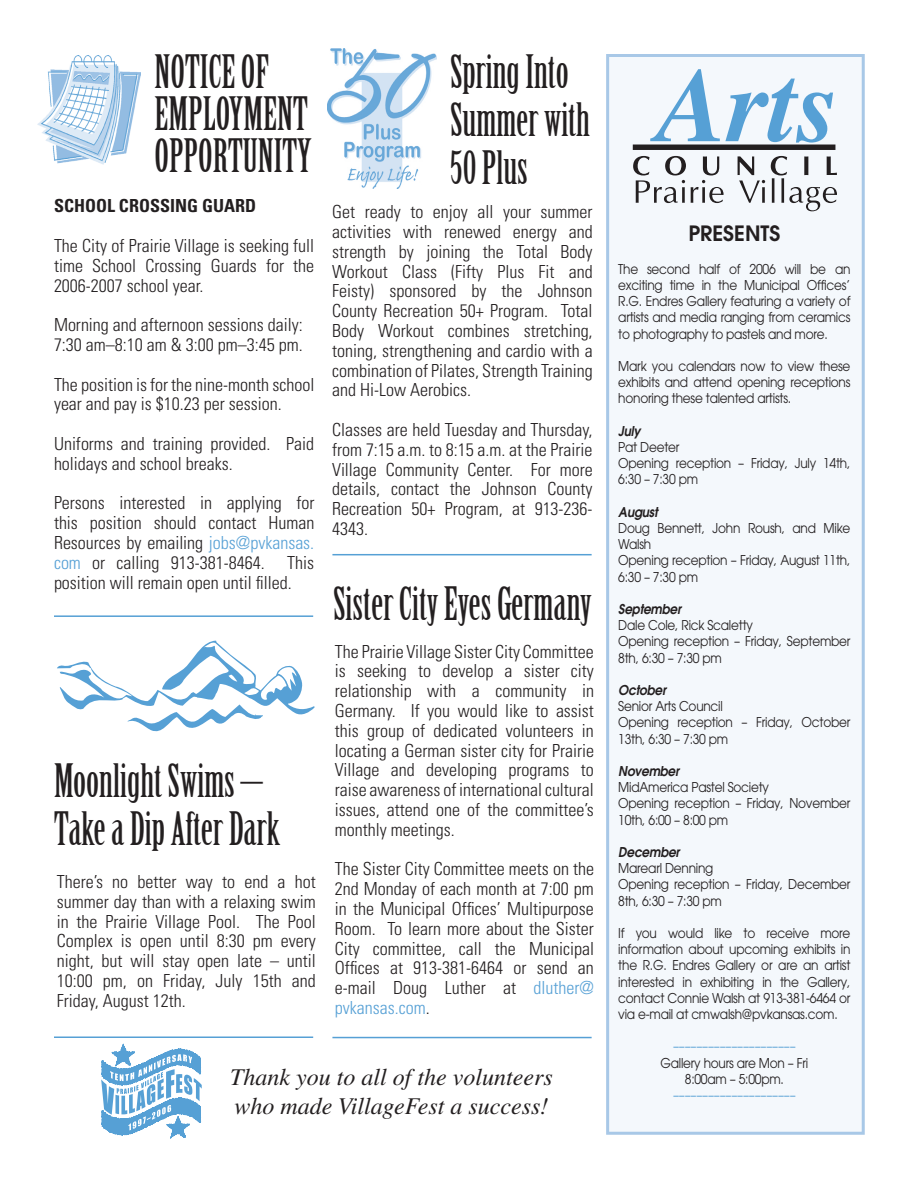
<style>
.page{position:relative;width:918px;height:1188px;background:#fff}
.page>*{position:absolute;margin:0;border:0;box-sizing:border-box;transform-origin:0 0}
.t1{font:45px/48px "Birch";color:#231f20}
.t2{font:italic 24px/28.8px "Times";color:#231f20}
.t3{font:600 21px "Avant Garde";color:#231f20}
.t4{font:300 condensed 18px/19.8px "Univers";color:#231f20;text-align:justify}
.t5{font:700 condensed 18px "Univers";color:#231f20}
.t6{font:13.5px/16.2px "Avant Garde";letter-spacing:-.02em;color:#231f20;scale:.9 1}
.t7{font:italic 600 13.5px "Avant Garde";letter-spacing:-.02em;color:#231f20;scale:.9 1}
.t8{font:13.5px "Avant Garde";color:#56a0d5;scale:.9 1}
.s1{color:#56a0d5}
</style>
<div class="page">
<div style="left:608px;top:56px;width:255px;height:1077px;background:#f4f8fc"></div>
<div style="left:606px;top:54px;width:259px;height:1081px;border:3px solid #a8c8e7"></div>
<svg style="left:650px;top:69px;width:183px;height:74px"></svg>
<svg style="left:633px;top:156px;width:91px;height:47px"></svg>
<svg style="left:738px;top:156px;width:27px;height:47px"></svg>
<svg style="left:771px;top:156px;width:66px;height:55px"></svg>
<div style="left:633px;top:145px;width:202px;height:5px;background:#231f20"></div>
<img style="left:38px;top:56px;width:103px;height:109px">
<hr style="left:54px;top:615px;width:259px;height:2px;background:#56a0d5">
<hr style="left:332px;top:554px;width:260px;height:1px;background:#56a0d5">
<img style="left:327px;top:49px;width:109px;height:139px">
<hr style="left:332px;top:1037px;width:260px;height:1px;background:#56a0d5">
<svg style="left:57px;top:641px;width:258px;height:90px"></svg>
<hr style="left:54px;top:1036px;width:259px;height:2px;background:#56a0d5">
<svg style="left:101px;top:1043px;width:101px;height:96px"></svg>
<p class="t1" style="left:154px;top:50px;width:116px">NOTICE OF</p>
<p class="t1" style="left:154px;top:95px;width:159px;line-height:42px">EMPLOYMENT<br>OPPORTUNITY</p>
<p class="t5" style="left:54px;top:195px;width:204px">SCHOOL CROSSING GUARD</p>
<p class="t4" style="left:54px;top:235px;width:262px">The City of Prairie Village is seeking full time School Crossing Guards for the 2006-2007 school year.</p>
<p class="t4" style="left:54px;top:315px;width:250px">Morning and afternoon sessions daily:</p>
<p class="t4" style="left:54px;top:334px;width:250px">7:30 am–8:10 am &amp; 3:00 pm–3:45 pm.</p>
<p class="t4" style="left:54px;top:374px;width:262px">The position is for the nine-month school year and pay is $10.23 per session.</p>
<p class="t4" style="left:54px;top:433px;width:262px">Uniforms and training provided. Paid holidays and school breaks.</p>
<p class="t4" style="left:54px;top:493px;width:262px">Persons interested in applying for this position should contact Human Resources by emailing <span class="s1">jobs@pvkansas. com</span> or calling 913-381-8464.</p>
<p class="t4" style="left:54px;top:552px;width:262px;text-indent:233px">This position will remain open until filled.</p>
<p class="t1" style="left:54px;top:758px;width:228px">Moonlight Swims –<br>Take a Dip After Dark</p>
<p class="t4" style="left:57px;top:871px;width:261px">There’s no better way to end a hot summer day than with a relaxing swim in the Prairie Village Pool. The Pool Complex is open until 8:30 pm every night, but will stay open late – until 10:00 pm, on Friday, July 15th and Friday, August 12th.</p>
<p class="t1" style="left:450px;top:50px;width:142px">Spring Into<br>Summer with<br>50 Plus</p>
<p class="t4" style="left:332px;top:202px;width:262px">Get ready to enjoy all your summer activities with renewed energy and strength by joining the Total Body Workout Class (Fifty Plus Fit and Feisty) sponsored by the Johnson County Recreation 50+ Program. Total Body Workout combines stretching, toning, strengthening and cardio with a combination of Pilates, Strength Training and Hi-Low Aerobics.</p>
<p class="t4" style="left:332px;top:420px;width:262px">Classes are held Tuesday and Thursday, from 7:15 a.m. to 8:15 a.m. at the Prairie Village Community Center. For more details, contact the Johnson County Recreation 50+ Program, at 913-236- 4343.</p>
<p class="t1" style="left:333px;top:582px;width:260px">Sister City Eyes Germany</p>
<p class="t4" style="left:335px;top:641px;width:261px">The Prairie Village Sister City Committee is seeking to develop a sister city relationship with a community in Germany. If you would like to assist this group of dedicated volunteers in locating a German sister city for Prairie Village and developing programs to raise awareness of international cultural issues, attend one of the committee’s monthly meetings.</p>
<p class="t4" style="left:335px;top:859px;width:261px">The Sister City Committee meets on the 2nd Monday of each month at 7:00 pm in the Municipal Offices’ Multipurpose Room. To learn more about the Sister City committee, call the Municipal Offices at 913-381-6464 or send an e-mail Doug Luther at <span class="s1">dluther@ pvkansas.com</span>.</p>
<p class="t2" style="left:230px;top:1063px;width:324px">Thank you to all of the volunteers who made VillageFest a success!</p>
<p class="t3" style="left:688px;top:220px;width:93px">PRESENTS</p>
<p class="t6" style="left:618px;top:261px;width:260px;text-align:justify">The second half of 2006 will be an exciting time in the Municipal Offices’ R.G. Endres Gallery featuring a variety of artists and media ranging from ceramics to photography to pastels and more.</p>
<p class="t6" style="left:618px;top:358px;width:259px;text-align:justify">Mark you calendars now to view these exhibits and attend opening receptions honoring these talented artists.</p>
<p class="t7" style="left:618px;top:422px;width:26px">July</p>
<p class="t6" style="left:618px;top:439px;width:70px">Pat Deeter</p>
<p class="t6" style="left:618px;top:455px;width:259px">Opening reception – Friday, July 14th,<br>6:30 – 7:30 pm</p>
<p class="t7" style="left:618px;top:503px;width:45px">August</p>
<p class="t6" style="left:618px;top:520px;width:259px">Doug Bennett, John Roush, and Mike<br>Walsh</p>
<p class="t6" style="left:618px;top:552px;width:259px">Opening reception – Friday, August 11th,<br>6:30 – 7:30 pm</p>
<p class="t7" style="left:618px;top:600px;width:71px">September</p>
<p class="t6" style="left:618px;top:617px;width:151px">Dale Cole, Rick Scaletty</p>
<p class="t6" style="left:618px;top:633px;width:260px">Opening reception – Friday, September<br>8th, 6:30 – 7:30 pm</p>
<p class="t7" style="left:618px;top:681px;width:54px">October</p>
<p class="t6" style="left:618px;top:698px;width:118px">Senior Arts Council</p>
<p class="t6" style="left:618px;top:714px;width:259px">Opening reception – Friday, October<br>13th, 6:30 – 7:30 pm</p>
<p class="t7" style="left:618px;top:762px;width:69px">November</p>
<p class="t6" style="left:618px;top:779px;width:169px">MidAmerica Pastel Society</p>
<p class="t6" style="left:618px;top:795px;width:260px">Opening reception – Friday, November<br>10th, 6:00 – 8:00 pm</p>
<p class="t7" style="left:618px;top:843px;width:70px">December</p>
<p class="t6" style="left:618px;top:860px;width:107px">Marearl Denning</p>
<p class="t6" style="left:618px;top:876px;width:260px">Opening reception – Friday, December<br>8th, 6:30 – 7:30 pm</p>
<p class="t6" style="left:618px;top:925px;width:260px;text-align:justify">If you would like to receive more information about upcoming exhibits in the R.G. Endres Gallery or are an artist interested in exhibiting in the Gallery, contact Connie Walsh at 913-381-6464 or via e-mail at cmwalsh@pvkansas.com.</p>
<p class="t8" style="left:673px;top:1039px;width:138px">–––––––––––––––––––––</p>
<p class="t6" style="left:660px;top:1055px;width:166px">Gallery hours are Mon – Fri</p>
<p class="t6" style="left:685px;top:1071px;width:112px">8:00am – 5:00pm.</p>
<p class="t8" style="left:673px;top:1087px;width:138px">–––––––––––––––––––––</p>
</div>
